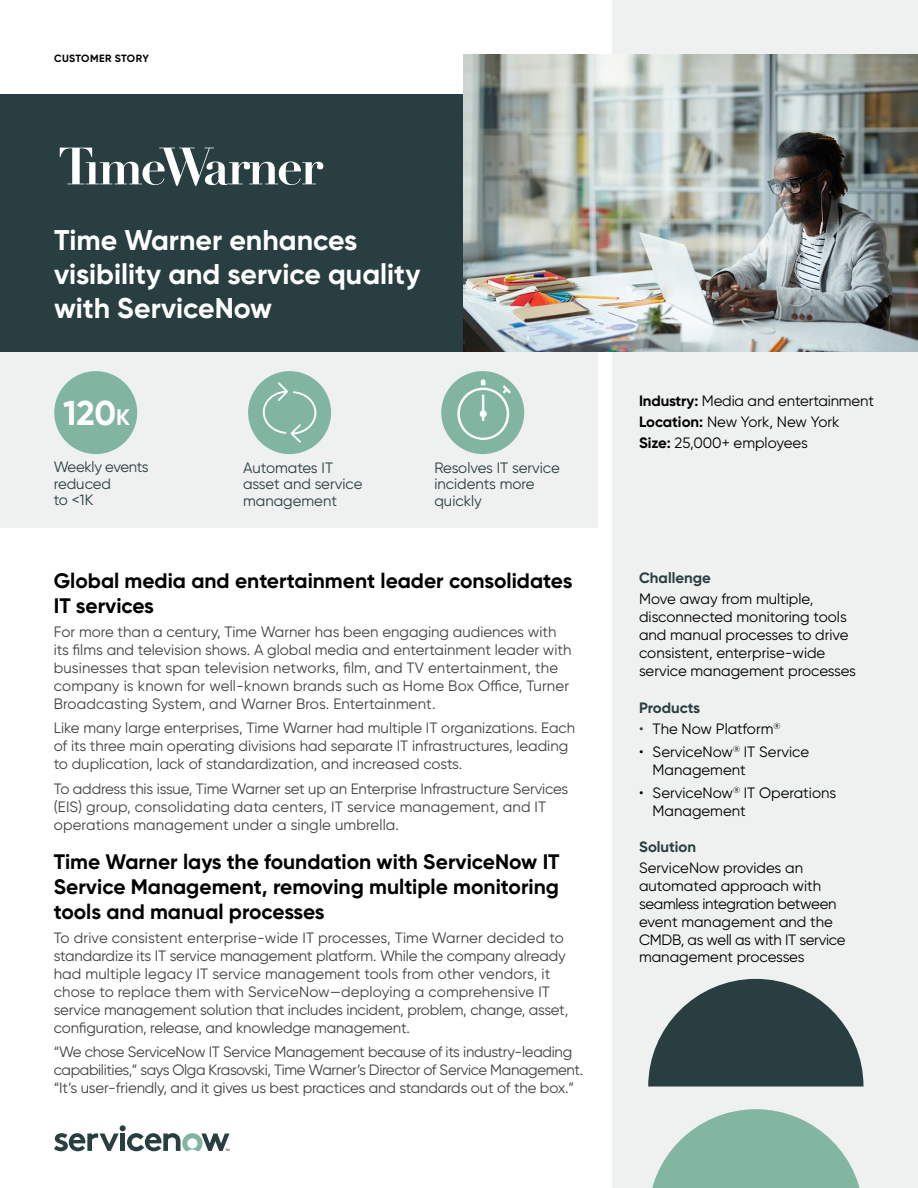
<style>
.page{position:relative;width:918px;height:1188px;background:#fff}
.page>*{position:absolute;margin:0;border:0;box-sizing:border-box;transform-origin:0 0}
.t1{font:700 34.5px "Gilroy";color:#fff}
.t2{font:700 28.5px/34.2px "Gilroy";color:#fff}
.t3{font:700 21px/25.2px "Gilroy";color:#000}
.t4{font:15px/18px "Gilroy";color:#414042}
.t5{font:15px/18px "Gilroy";color:#000}
.t6{font:15px/18px "Gilroy";letter-spacing:-.025em;color:#414042}
.t7{font:15px/16.5px "Gilroy";color:#293e40}
.t8{font:700 15px "Gilroy";color:#293e40}
.t9{font:15px/16.5px "Gilroy";letter-spacing:-.02em;color:#293e40}
.t10{font:700 10.5px "Gilroy";letter-spacing:.035em;color:#000}
.s1{font-size:22.5px}
.s2{font-weight:700}
.s3{color:#293e40}
</style>
<div class="page">
<div style="left:0;top:346px;width:598px;height:182px;background:#eff0f0"></div>
<div style="left:54px;top:371px;width:83px;height:83px;background:#81b5a1;border-radius:50%"></div>
<div style="left:248px;top:371px;width:83px;height:83px;background:#81b5a1;border-radius:50%"></div>
<div style="left:441px;top:371px;width:83px;height:83px;background:#81b5a1;border-radius:50%"></div>
<div style="left:612px;top:0;width:306px;height:1188px;background:#eff0f0"></div>
<svg style="left:648px;top:979px;width:216px;height:108px"></svg>
<svg style="left:652px;top:1109px;width:208px;height:79px"></svg>
<div style="left:0;top:94px;width:918px;height:258px;background:#293e40"></div>
<svg style="left:54px;top:1125px;width:176px;height:26px"></svg>
<svg style="left:263px;top:382px;width:53px;height:61px"></svg>
<svg style="left:457px;top:379px;width:54px;height:61px"></svg>
<svg style="left:60px;top:148px;width:263px;height:38px"></svg>
<img style="left:464px;top:54px;width:454px;height:298px">
<p class="t10" style="left:54px;top:52px;width:96px">CUSTOMER STORY</p>
<h2 class="t2" style="left:54px;top:223px;width:368px">Time Warner enhances visibility and service quality with ServiceNow</h2>
<h1 class="t1" style="left:63px;top:392px;width:68px">120<span class="s1">K</span></h1>
<p class="t9" style="left:54px;top:459px;width:96px">Weekly events reduced<br>to &lt;1K</p>
<p class="t7" style="left:243px;top:459px;width:121px">Automates IT asset and service management</p>
<p class="t7" style="left:434px;top:459px;width:127px">Resolves IT service incidents more quickly</p>
<h3 class="t3" style="left:54px;top:568px;width:520px">Global media and entertainment leader consolidates<br>IT services</h3>
<p class="t4" style="left:54px;top:622px;width:519px">For more than a century, Time Warner has been engaging audiences with its films and television shows. A global media and entertainment leader with businesses that span television networks, film, and TV entertainment, the company is known for well-known brands such as Home Box Office, Turner Broadcasting System, and Warner Bros. Entertainment.</p>
<p class="t4" style="left:54px;top:719px;width:523px">Like many large enterprises, Time Warner had multiple IT organizations. Each of its three main operating divisions had separate IT infrastructures, leading to duplication, lack of standardization, and increased costs.</p>
<p class="t4" style="left:54px;top:780px;width:516px">To address this issue, Time Warner set up an Enterprise Infrastructure Services (EIS) group, consolidating data centers, IT service management, and IT operations management under a single umbrella.</p>
<h3 class="t3" style="left:54px;top:849px;width:507px;text-align:justify">Time Warner lays the foundation with ServiceNow IT Service Management, removing multiple monitoring tools and manual processes</h3>
<p class="t4" style="left:54px;top:928px;width:516px">To drive consistent enterprise-wide IT processes, Time Warner decided to standardize its IT service management platform. While the company already had multiple legacy IT service management tools from other vendors, it chose to replace them with ServiceNow—deploying a comprehensive IT service management solution that includes incident, problem, change, asset, configuration, release, and knowledge management.</p>
<p class="t6" style="left:54px;top:1043px;width:531px">“We chose ServiceNow IT Service Management because of its industry-leading capabilities,” says Olga Krasovski, Time Warner’s Director of Service Management. “It’s user-friendly, and it gives us best practices and standards out of the box.”</p>
<p class="t5" style="left:639px;top:390px;width:236px;line-height:21px"><span class="s2">Industry:</span> Media and entertainment<br><span class="s2">Location:</span> New York, New York<br><span class="s2">Size:</span> 25,000+ employees</p>
<p class="t8" style="left:639px;top:569px;width:73px">Challenge</p>
<p class="t5" style="left:639px;top:590px;width:218px">Move away from multiple, disconnected monitoring tools and manual processes to drive consistent, enterprise-wide service management processes</p>
<p class="t8" style="left:639px;top:698px;width:63px">Products</p>
<p class="t5" style="left:639px;top:719px;width:143px"><span class="s3">•</span> The Now Platform<sup>®</sup></p>
<p class="t5" style="left:653px;top:743px;width:158px;text-indent:-13px">• ServiceNow<sup>®</sup> IT Service<br>Management</p>
<p class="t5" style="left:653px;top:784px;width:185px;text-indent:-14px">• ServiceNow<sup>®</sup> IT Operations<br>Management</p>
<p class="t8" style="left:639px;top:837px;width:59px">Solution</p>
<p class="t5" style="left:639px;top:858px;width:208px">ServiceNow provides an automated approach with seamless integration between event management and the<br>CMDB, as well as with IT service management processes</p>
</div>
